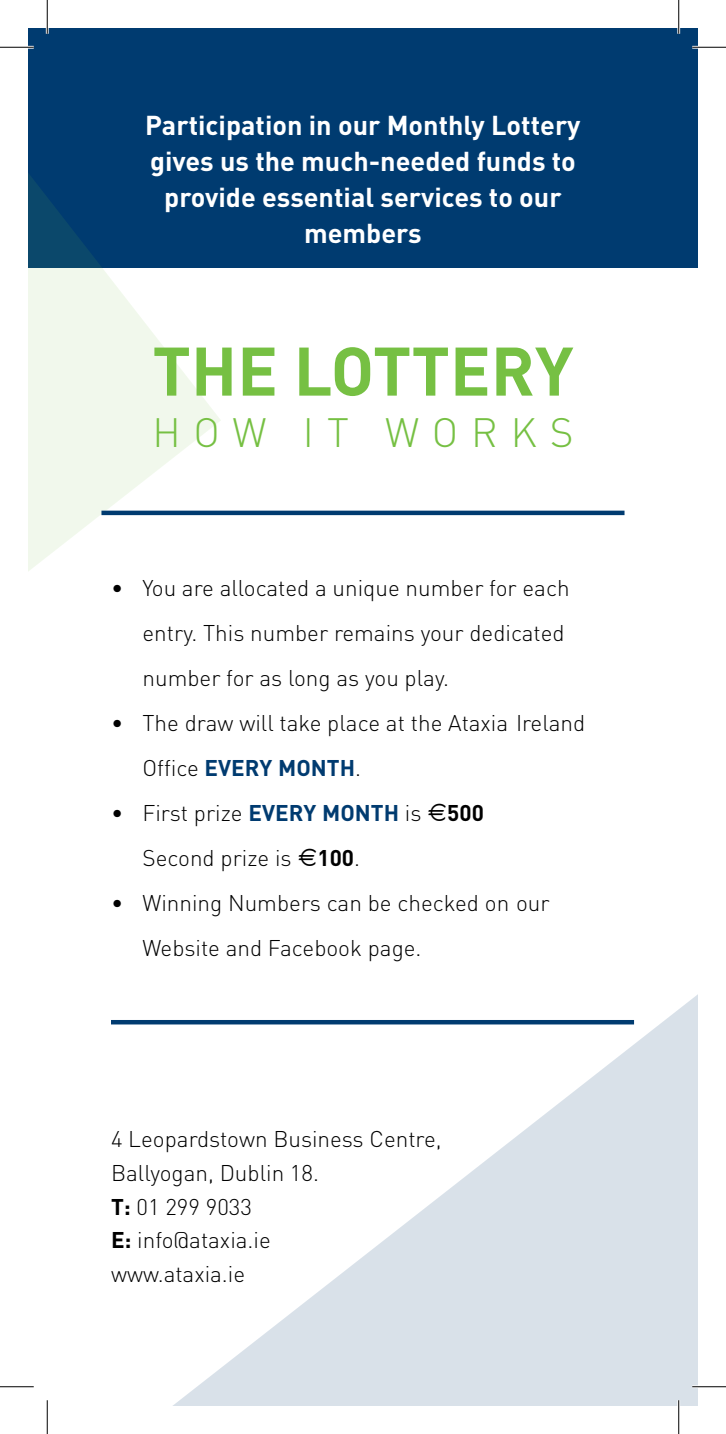
<style>
.page{position:relative;width:726px;height:1434px;background:#fff}
.page>*{position:absolute;margin:0;border:0;box-sizing:border-box;transform-origin:0 0}
.t1{font:700 67.5px "DIN";color:#76c043}
.t2{font:300 40.5px "DIN";letter-spacing:.32em;color:#76c043}
.t3{font:700 27px/36px "DIN";color:#fff;text-align:center}
.t4{font:300 22.5px/45px "DIN";color:#000}
.s1{font-weight:700;color:#003b70}
.s2{font-family:"Apple Chancery";font-weight:400;font-size:27px}
.s3{font-weight:700}
</style>
<div class="page">
<div style="left:28px;top:28px;width:670px;height:239px;background:#003b70"></div>
<svg style="left:111px;top:994px;width:587px;height:412px"></svg>
<svg style="left:28px;top:28px;width:193px;height:543px"></svg>
<hr style="left:101px;top:511px;width:523px;height:4px;background:#003b70">
<hr style="left:111px;top:1020px;width:523px;height:4px;background:#003b70">
<hr style="left:0;top:46px;width:34px;height:3px;background:#fff">
<hr style="left:692px;top:46px;width:34px;height:3px;background:#fff">
<hr style="left:692px;top:1385px;width:34px;height:3px;background:#fff">
<hr style="left:46px;top:0;width:3px;height:34px;background:#fff">
<hr style="left:677px;top:0;width:3px;height:34px;background:#fff">
<hr style="left:677px;top:1400px;width:3px;height:34px;background:#fff">
<hr style="left:0;top:47px;width:34px;height:1px;background:#000">
<hr style="left:692px;top:47px;width:34px;height:1px;background:#000">
<hr style="left:0;top:1386px;width:34px;height:1px;background:#000">
<hr style="left:692px;top:1386px;width:34px;height:1px;background:#000">
<hr style="left:47px;top:0;width:1px;height:34px;background:#000">
<hr style="left:47px;top:1400px;width:1px;height:34px;background:#000">
<hr style="left:678px;top:0;width:1px;height:34px;background:#000">
<hr style="left:678px;top:1400px;width:1px;height:34px;background:#000">
<p class="t3" style="left:145px;top:106px;width:437px">Participation in our Monthly Lottery gives us the much-needed funds to provide essential services to our members</p>
<p class="t1" style="left:152px;top:327px;width:423px">THE LOTTERY</p>
<p class="t2" style="left:152px;top:408px;width:423px">HOW IT WORKS</p>
<p class="t4" style="left:143px;top:565px;width:429px;text-indent:-32px">• You are allocated a unique number for each entry. This number remains your dedicated number for as long as you play.</p>
<p class="t4" style="left:143px;top:700px;width:444px;text-indent:-32px">• The draw will take place at the Ataxia Ireland<br>Office <span class="s1">EVERY MONTH</span>.</p>
<p class="t4" style="left:143px;top:790px;width:343px;text-indent:-32px">• First prize <span class="s1">EVERY MONTH</span> is <span class="s2">€</span><span class="s3">500<br></span>Second prize is <span class="s2">€</span><span class="s3">100</span>.</p>
<p class="t4" style="left:143px;top:880px;width:409px;text-indent:-32px">• Winning Numbers can be checked on our<br>Website and Facebook page.</p>
<p class="t4" style="left:111px;top:1116px;width:332px">4 Leopardstown Business Centre,</p>
<p class="t4" style="left:111px;top:1150px;width:210px">Ballyogan, Dublin 18.</p>
<p class="t4" style="left:111px;top:1184px;width:143px"><span class="s3">T:</span> 01 299 9033</p>
<p class="t4" style="left:111px;top:1218px;width:161px"><span class="s3">E:</span> info@ataxia.ie</p>
<p class="t4" style="left:111px;top:1251px;width:136px">www.ataxia.ie</p>
</div>
